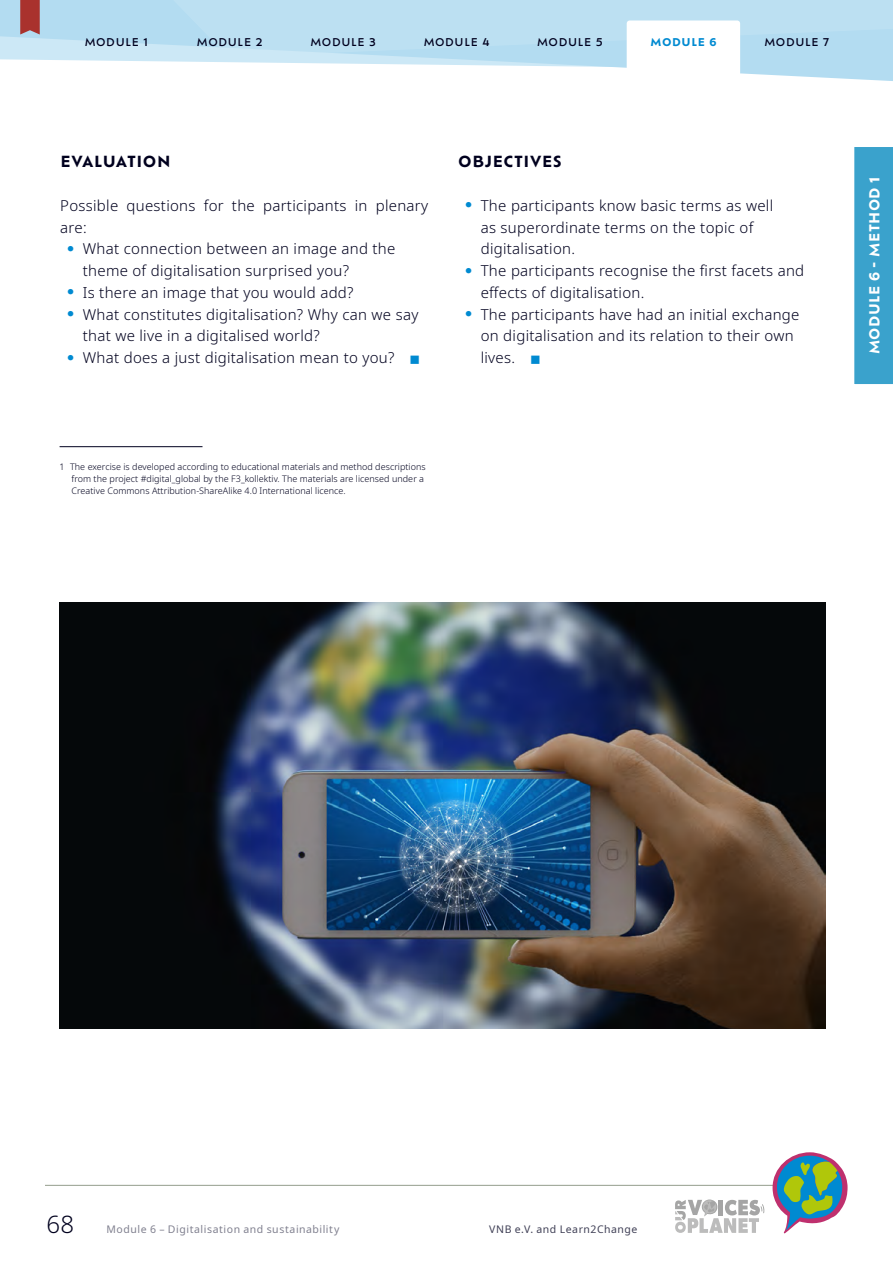
<style>
.page{position:relative;width:893px;height:1263px;background:#fff}
.page>*{position:absolute;margin:0;border:0;box-sizing:border-box;transform-origin:0 0}
.t1{font:300 24px "Noto Sans";color:#00001e}
.Brot_nicht_eingerück{font:300 15px/21.8px "Noto Sans";letter-spacing:.02em;color:#00001e}
.Überschrift_H3{font:700 15px "Ofelia Text";letter-spacing:.035em;color:#00001e}
.t2{font:700 13.5px "Ofelia Text";letter-spacing:.03em;color:#fff}
.t3{font:500 10.5px "Ofelia Text";letter-spacing:.06em;color:#00001e}
.t4{font:10.5px "Noto Sans";letter-spacing:.05em;color:#80808f}
.t5{font:10.5px "Noto Sans";letter-spacing:.05em;color:#404056}
.t6{font:700 10.5px "Ofelia Text";letter-spacing:.06em;color:#008ad1}
.Fussnote_1_Spalte{font:300 9px/12px "Noto Sans";letter-spacing:.005em;color:#00001e}
.s1{font-family:"Ofelia Text";font-weight:700;font-size:24px;color:#008ad1}
.s2{color:#008ad1}
</style>
<div class="page">
<hr style="left:45px;top:1185px;width:780px;height:1px;background:#949d8c">
<svg style="left:675px;top:1199px;width:89px;height:34px"></svg>
<svg style="left:772px;top:1152px;width:75px;height:81px"></svg>
<img style="left:60px;top:602px;width:765px;height:427px">
<hr style="left:60px;top:446px;width:142px;height:1px;background:#00001e">
<div style="left:854px;top:147px;width:39px;height:237px;background:#3aa2cc"></div>
<svg style="left:0;top:0;width:893px;height:81px"></svg>
<svg style="left:124px;top:0;width:769px;height:57px;background:#badff1"></svg>
<div style="left:627px;top:20px;width:113px;height:74px;background:#fff;border-radius:3px"></div>
<svg style="left:20px;top:0;width:20px;height:35px"></svg>
<p class="t3" style="left:85px;top:35px;width:65px">MODULE 1</p>
<p class="t3" style="left:197px;top:35px;width:67px">MODULE 2</p>
<p class="t3" style="left:310px;top:35px;width:67px">MODULE 3</p>
<p class="t3" style="left:424px;top:35px;width:67px">MODULE 4</p>
<p class="t3" style="left:537px;top:35px;width:67px">MODULE 5</p>
<p class="t6" style="left:650px;top:35px;width:68px">MODULE 6</p>
<p class="t3" style="left:764px;top:35px;width:66px">MODULE 7</p>
<p class="Überschrift_H3" style="left:60px;top:150px;width:112px">EVALUATION</p>
<p class="Brot_nicht_eingerück" style="left:60px;top:195px;width:369px">Possible questions for the participants in plenary are:</p>
<p class="Brot_nicht_eingerück" style="left:83px;top:238px;width:314px;text-indent:-16px"><span class="s1">•</span> What connection between an image and the theme of digitalisation surprised you?</p>
<p class="Brot_nicht_eingerück" style="left:66px;top:282px;width:289px"><span class="s1">•</span> Is there an image that you would add?</p>
<p class="Brot_nicht_eingerück" style="left:83px;top:304px;width:337px;text-indent:-16px"><span class="s1">•</span> What constitutes digitalisation? Why can we say that we live in a digitalised world?</p>
<p class="Brot_nicht_eingerück" style="left:66px;top:347px;width:355px"><span class="s1">•</span> What does a just digitalisation mean to you? <span class="s2">■</span></p>
<p class="Überschrift_H3" style="left:458px;top:150px;width:105px">OBJECTIVES</p>
<p class="Brot_nicht_eingerück" style="left:481px;top:195px;width:294px;text-indent:-16px"><span class="s1">•</span> The participants know basic terms as well as superordinate terms on the topic of digitalisation.</p>
<p class="Brot_nicht_eingerück" style="left:481px;top:260px;width:325px;text-indent:-16px"><span class="s1">•</span> The participants recognise the first facets and effects of digitalisation.</p>
<p class="Brot_nicht_eingerück" style="left:481px;top:304px;width:320px;text-indent:-16px"><span class="s1">•</span> The participants have had an initial exchange on digitalisation and its relation to their own lives. <span class="s2">■</span></p>
<p class="Fussnote_1_Spalte" style="left:72px;top:460px;width:356px;text-indent:-12px">1 The exercise is developed according to educational materials and method descriptions from the project #digital_global by the F3_kollektiv. The materials are licensed under a<br>Creative Commons Attribution-ShareAlike 4.0 International licence.</p>
<p class="t2" style="left:864px;top:354px;width:179px;rotate:-90deg">MODULE 6 - Method 1</p>
<h1 class="t1" style="left:47px;top:1207px;width:29px">68</h1>
<p class="t4" style="left:106px;top:1222px;width:234px">Module 6 – Digitalisation and sustainability</p>
<p class="t5" style="left:489px;top:1222px;width:150px">VNB e.V. and Learn2Change</p>
</div>
